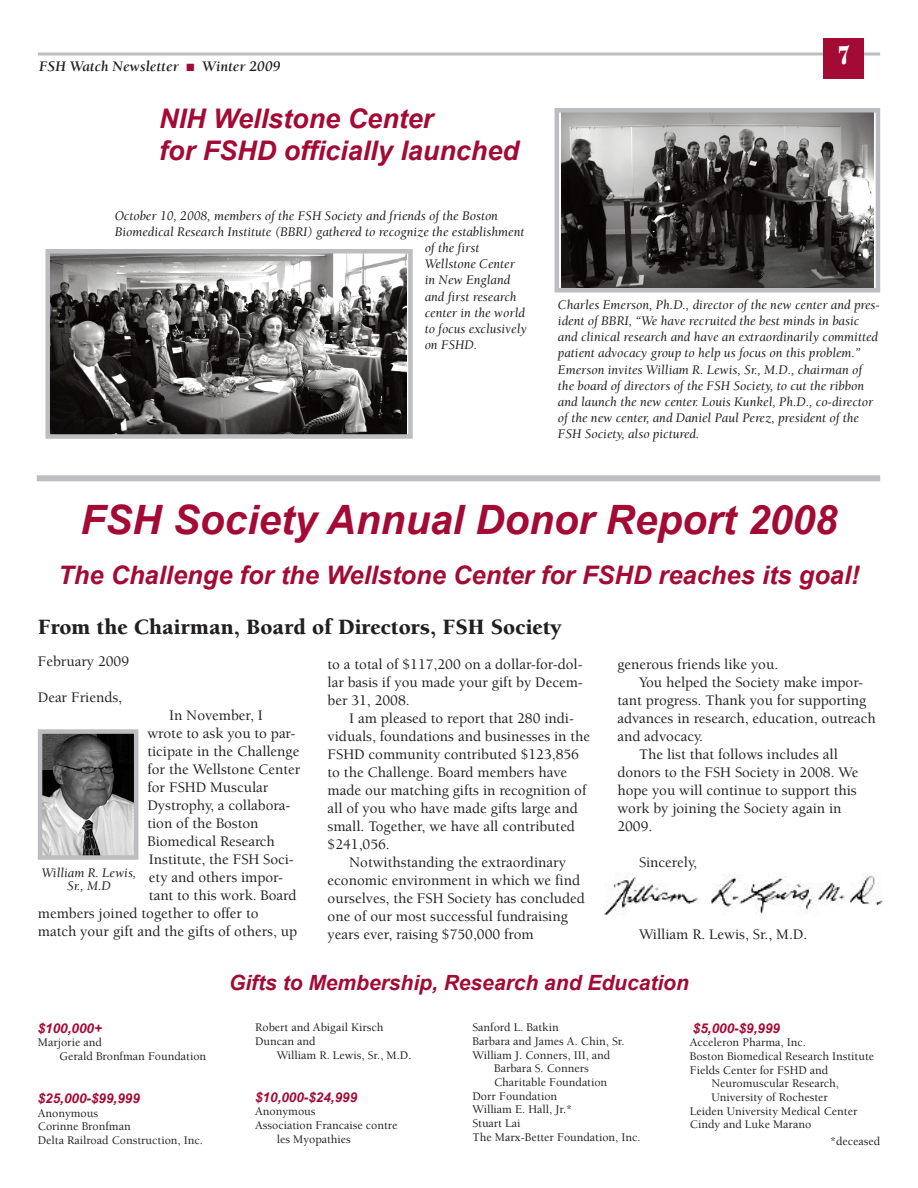
<style>
.page{position:relative;width:918px;height:1188px;background:#fff}
.page>*{position:absolute;margin:0;border:0;box-sizing:border-box;transform-origin:0 0}
.t1{font:italic 700 40.5px "Arial";color:#a30a34}
.t2{font:italic 700 27px/32.4px "Arial";color:#a30a34}
.t3{font:900 27px "New Caledonia";color:#fff;scale:.75 1}
.t4{font:italic 700 25.5px "Arial";color:#a30a34}
.t5{font:900 22.5px "Berkeley";color:#231f20}
.t6{font:italic 700 21px "Arial";color:#a30a34}
.t7{font:500 15px/18px "Berkeley";color:#231f20;text-align:justify}
.t8{font:italic 700 15px "Berkeley";color:#231f20}
.t9{font:italic 13.5px/16.2px "Berkeley";color:#231f20}
.t10{font:italic 700 13.5px "Arial";color:#a30a34}
.t11{font:500 12px/13.6px "Berkeley";color:#231f20}
.s1{color:#a30a34}
</style>
<div class="page">
<svg style="left:38px;top:52px;width:842px;height:4px;background:#cccccf"></svg>
<div style="left:824px;top:38px;width:40px;height:40px;background:#a30a34"></div>
<div style="left:37px;top:475px;width:843px;height:6px;background:#bcbdc0"></div>
<img style="left:561px;top:113px;width:312px;height:174px">
<div style="left:555px;top:108px;width:325px;height:184px;border:4px solid #bcbdc0"></div>
<img style="left:43px;top:734px;width:90px;height:121px">
<div style="left:38px;top:729px;width:100px;height:131px;border:4px solid #bcbdc0"></div>
<img style="left:604px;top:873px;width:279px;height:42px">
<img style="left:50px;top:254px;width:356px;height:180px">
<div style="left:45px;top:249px;width:368px;height:190px;border:4px solid #bcbdc0"></div>
<p class="t8" style="left:39px;top:60px;width:243px">FSH Watch Newsletter <span class="s1">■</span> Winter 2009</p>
<h2 class="t2" style="left:159px;top:102px;width:361px">niH Wellstone Center<br>for FSHD officially launched</h2>
<p class="t9" style="left:115px;top:208px;width:385px">October 10, 2008, members of the FSH Society and friends of the Boston</p>
<p class="t9" style="left:115px;top:225px;width:411px">Biomedical Research Institute (BBRI) gathered to recognize the establishment</p>
<p class="t9" style="left:425px;top:241px;width:56px">of the first</p>
<p class="t9" style="left:425px;top:257px;width:92px">Wellstone Center</p>
<p class="t9" style="left:425px;top:273px;width:87px">in New England</p>
<p class="t9" style="left:425px;top:289px;width:93px">and first research</p>
<p class="t9" style="left:425px;top:306px;width:102px">center in the world</p>
<p class="t9" style="left:425px;top:322px;width:104px">to focus exclusively</p>
<p class="t9" style="left:425px;top:338px;width:54px">on FSHD.</p>
<h2 class="t3" style="left:838px;top:44px;width:18px">7</h2>
<p class="t9" style="left:558px;top:298px;width:324px">Charles Emerson, Ph.D., director of the new center and pres&shy;ident of BBRI, “We have recruited the best minds in basic and clinical research and have an extraordinarily committed patient advocacy group to help us focus on this problem.” Emerson invites William R. Lewis, Sr., M.D., chairman of the board of directors of the FSH Society, to cut the ribbon and launch the new center. Louis Kunkel, Ph.D., co-director of the new center, and Daniel Paul Perez, president of the FSH Society, also pictured.</p>
<h1 class="t1" style="left:81px;top:497px;width:758px">FSH Society Annual Donor report 2008</h1>
<h3 class="t4" style="left:58px;top:561px;width:803px">The Challenge for the Wellstone Center for FSHD reaches its goal!</h3>
<h3 class="t5" style="left:38px;top:618px;width:526px">From the Chairman, Board of Directors, FSH Society</h3>
<p class="t7" style="left:38px;top:654px;width:93px">February 2009</p>
<p class="t7" style="left:38px;top:690px;width:86px">Dear Friends,</p>
<p class="t7" style="left:169px;top:708px;width:95px">In November, I</p>
<p class="t7" style="left:147px;top:726px;width:149px">wrote to ask you to par-</p>
<p class="t7" style="left:147px;top:744px;width:154px">ticipate in the Challenge</p>
<p class="t7" style="left:147px;top:762px;width:154px">for the Wellstone Center</p>
<p class="t7" style="left:147px;top:780px;width:122px">for FSHD Muscular</p>
<p class="t7" style="left:147px;top:798px;width:145px">Dystrophy, a collabora-</p>
<p class="t7" style="left:147px;top:816px;width:113px">tion of the Boston</p>
<p class="t7" style="left:147px;top:834px;width:129px">Biomedical Research</p>
<p class="t7" style="left:149px;top:852px;width:147px">Institute, the FSH Soci-</p>
<p class="t7" style="left:149px;top:870px;width:136px">ety and others impor-</p>
<p class="t7" style="left:149px;top:888px;width:149px">tant to this work. Board</p>
<p class="t7" style="left:38px;top:906px;width:222px">members joined together to offer to</p>
<p class="t7" style="left:38px;top:924px;width:261px">match your gift and the gifts of others, up</p>
<p class="t9" style="left:41px;top:867px;width:96px;line-height:13.5px;text-align:center">William R. Lewis,<br>Sr., M.D</p>
<p class="t7" style="left:328px;top:656px;width:257px">to a total of $117,200 on a dollar-for-dol&shy;lar basis if you made your gift by Decem&shy;ber 31, 2008.</p>
<p class="t7" style="left:349px;top:710px;width:226px">I am pleased to report that 280 indi-</p>
<p class="t7" style="left:328px;top:728px;width:264px">viduals, foundations and businesses in the</p>
<p class="t7" style="left:328px;top:746px;width:253px">FSHD community contributed $123,856</p>
<p class="t7" style="left:328px;top:764px;width:241px">to the Challenge. Board members have</p>
<p class="t7" style="left:328px;top:782px;width:260px">made our matching gifts in recognition of</p>
<p class="t7" style="left:328px;top:800px;width:252px">all of you who have made gifts large and</p>
<p class="t7" style="left:328px;top:818px;width:249px">small. Together, we have all contributed</p>
<p class="t7" style="left:328px;top:836px;width:64px">$241,056.</p>
<p class="t7" style="left:349px;top:854px;width:218px">Notwithstanding the extraordinary</p>
<p class="t7" style="left:328px;top:872px;width:254px">economic environment in which we find</p>
<p class="t7" style="left:328px;top:890px;width:259px">ourselves, the FSH Society has concluded</p>
<p class="t7" style="left:328px;top:908px;width:242px">one of our most successful fundraising</p>
<p class="t7" style="left:328px;top:926px;width:208px">years ever, raising $750,000 from</p>
<p class="t7" style="left:617px;top:656px;width:162px">generous friends like you.</p>
<p class="t7" style="left:639px;top:674px;width:226px">You helped the Society make impor-</p>
<p class="t7" style="left:617px;top:692px;width:251px">tant progress. Thank you for supporting</p>
<p class="t7" style="left:617px;top:710px;width:260px">advances in research, education, outreach</p>
<p class="t7" style="left:617px;top:728px;width:87px">and advocacy.</p>
<p class="t7" style="left:639px;top:746px;width:200px">The list that follows includes all</p>
<p class="t7" style="left:617px;top:764px;width:243px">donors to the FSH Society in 2008. We</p>
<p class="t7" style="left:617px;top:782px;width:241px">hope you will continue to support this</p>
<p class="t7" style="left:617px;top:800px;width:226px">work by joining the Society again in</p>
<p class="t7" style="left:617px;top:818px;width:36px">2009.</p>
<p class="t7" style="left:639px;top:854px;width:59px">Sincerely,</p>
<p class="t7" style="left:639px;top:926px;width:170px">William R. Lewis, Sr., M.D.</p>
<p class="t10" style="left:38px;top:1021px;width:66px">$100,000+</p>
<p class="t11" style="left:59px;top:1037px;width:148px;text-indent:-22px">Marjorie and<br>Gerald Bronfman Foundation</p>
<p class="t10" style="left:38px;top:1091px;width:104px">$25,000-$99,999</p>
<p class="t11" style="left:38px;top:1107px;width:167px">Anonymous<br>Corinne Bronfman<br>Delta Railroad Construction, Inc.</p>
<h3 class="t6" style="left:229px;top:971px;width:461px">gifts to Membership, research and Education</h3>
<p class="t11" style="left:255px;top:1022px;width:130px">Robert and Abigail Kirsch<br>Duncan and</p>
<p class="t11" style="left:277px;top:1049px;width:136px">William R. Lewis, Sr., M.D.</p>
<p class="t10" style="left:255px;top:1090px;width:104px">$10,000-$24,999</p>
<p class="t11" style="left:255px;top:1106px;width:62px">Anonymous</p>
<p class="t11" style="left:255px;top:1120px;width:144px">Association Francaise contre</p>
<p class="t11" style="left:277px;top:1133px;width:76px">les Myopathies</p>
<p class="t11" style="left:472px;top:1022px;width:88px">Sanford L. Batkin</p>
<p class="t11" style="left:473px;top:1036px;width:154px">Barbara and James A. Chin, Sr.</p>
<p class="t11" style="left:473px;top:1049px;width:139px">William J. Conners, III, and</p>
<p class="t11" style="left:494px;top:1063px;width:96px">Barbara S. Conners</p>
<p class="t11" style="left:494px;top:1076px;width:115px">Charitable Foundation</p>
<p class="t11" style="left:473px;top:1090px;width:86px">Dorr Foundation</p>
<p class="t11" style="left:473px;top:1104px;width:101px">William E. Hall, Jr.*</p>
<p class="t11" style="left:473px;top:1117px;width:50px">Stuart Lai</p>
<p class="t11" style="left:473px;top:1131px;width:170px">The Marx-Better Foundation, Inc.</p>
<p class="t10" style="left:693px;top:1021px;width:89px">$5,000-$9,999</p>
<p class="t11" style="left:690px;top:1037px;width:118px">Acceleron Pharma, Inc.</p>
<p class="t11" style="left:690px;top:1051px;width:186px">Boston Biomedical Research Institute</p>
<p class="t11" style="left:690px;top:1064px;width:140px">Fields Center for FSHD and</p>
<p class="t11" style="left:711px;top:1078px;width:129px">Neuromuscular Research,</p>
<p class="t11" style="left:711px;top:1091px;width:118px">University of Rochester</p>
<p class="t11" style="left:690px;top:1105px;width:169px">Leiden University Medical Center</p>
<p class="t11" style="left:690px;top:1119px;width:123px">Cindy and Luke Marano</p>
<p class="t11" style="left:830px;top:1135px;width:52px">*deceased</p>
</div>
